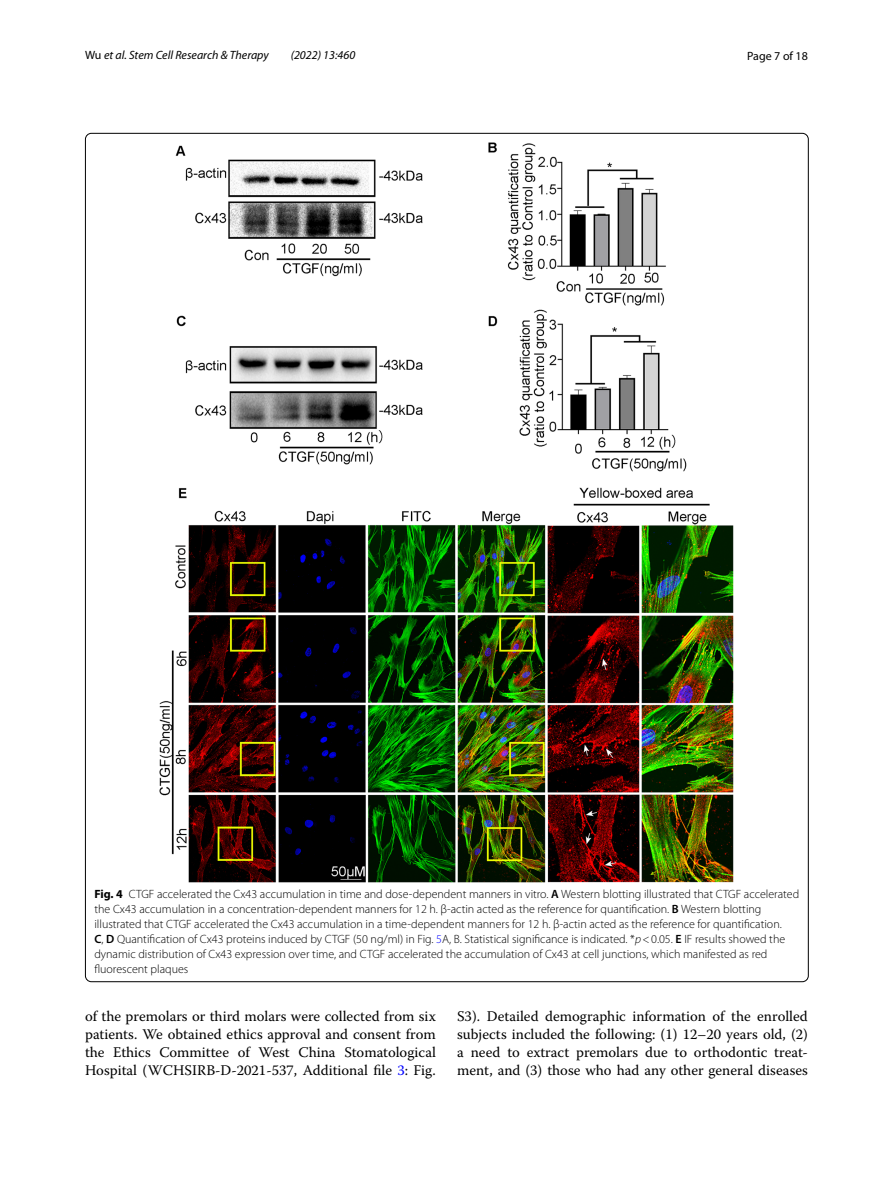
<style>
.page{position:relative;width:893px;height:1187px;background:#fff}
.page>*{position:absolute;margin:0;border:0;box-sizing:border-box;transform-origin:0 0}
.t1{font:14.7px/18px "Warnock Pro";color:#000;text-align:justify}
.t2{font:300 12px/15px "Myriad Pro";color:#000}
.t3{font:italic 12px "Myriad Pro";color:#000}
.t4{font:12px "Myriad Pro";color:#000}
.s1{font-style:normal}
.s2{font-weight:700}
.s3{font-weight:600}
.s4{color:#00f}
.s5{font-style:italic}
</style>
<div class="page">
<img style="left:160px;top:142px;width:574px;height:740px">
<p class="t3" style="left:85px;top:48px;width:185px"><span class="s1">Wu</span> et al. Stem Cell Research &amp; Therapy</p>
<p class="t3" style="left:291px;top:48px;width:66px">(2022) 13:460</p>
<p class="t4" style="left:747px;top:48px;width:62px">Page 7 of 18</p>
<p class="t2" style="left:94px;top:886px;width:706px"><span class="s2">Fig. 4</span> CTGF accelerated the Cx43 accumulation in time and dose-dependent manners in vitro. <span class="s3">A</span> Western blotting illustrated that CTGF accelerated the Cx43 accumulation in a concentration-dependent manners for 12 h. β-actin acted as the reference for quantification. <span class="s3">B</span> Western blotting illustrated that CTGF accelerated the Cx43 accumulation in a time-dependent manners for 12 h. β-actin acted as the reference for quantification.<br><span class="s3">C</span>, <span class="s3">D</span> Quantification of Cx43 proteins induced by CTGF (50 ng/ml) in Fig. <span class="s4">5</span>A, B. Statistical significance is indicated. *<span class="s5">p</span>&lt;0.05. <span class="s3">E</span> IF results showed the dynamic distribution of Cx43 expression over time, and CTGF accelerated the accumulation of Cx43 at cell junctions, which manifested as red fluorescent plaques</p>
<p class="t1" style="left:85px;top:1007px;width:352px">of the premolars or third molars were collected from six patients. We obtained ethics approval and consent from the Ethics Committee of West China Stomatological Hospital (WCHSIRB-D-2021-537, Additional file <span class="s4">3</span>: Fig.</p>
<p class="t1" style="left:457px;top:1007px;width:352px">S3). Detailed demographic information of the enrolled subjects included the following: (1) 12–20 years old, (2) a need to extract premolars due to orthodontic treat&shy;ment, and (3) those who had any other general diseases</p>
</div>
